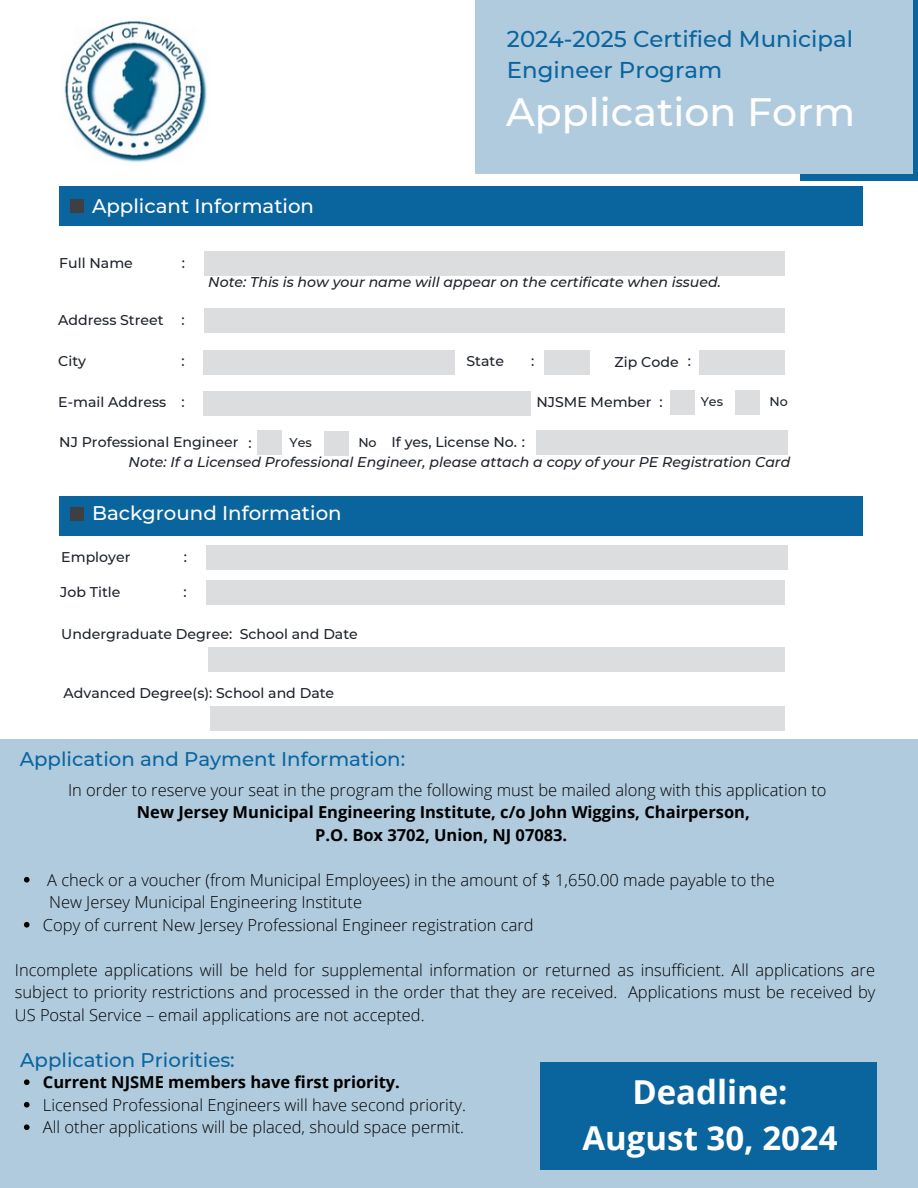
<style>
.page{position:relative;width:918px;height:1188px;background:#fff}
.page>*{position:absolute;margin:0;border:0;box-sizing:border-box;transform-origin:0 0}
.t1{font:500 39.45px "Montserrat";color:#fff}
.t2{font:700 33px/46.2px "Open Sans";color:#fff;text-align:center}
.t3{font:500 22.8px/31.5px "Montserrat";color:#0a659e}
.t4{font:500 19.8px "Montserrat";color:#0a659e}
.t5{font:500 19.8px "Montserrat";color:#fff}
.t6{font:300 16.5px/22.5px "Open Sans";color:#000;text-align:justify}
.t7{font:700 16.5px "Open Sans";color:#000}
.t8{font:500 14.1px "Montserrat";color:#1e232b}
.t9{font:italic 500 14.1px "Montserrat";color:#1e232b}
.t10{font:500 12.75px "Montserrat";color:#1e232b}
</style>
<div class="page">
<div style="left:0;top:739px;width:918px;height:449px;background:#b1cbde"></div>
<div style="left:59px;top:496px;width:804px;height:40px;background:#0a659e"></div>
<div style="left:59px;top:186px;width:804px;height:40px;background:#0a659e"></div>
<div style="left:203px;top:391px;width:327px;height:24px;background:#dcdddf"></div>
<div style="left:203px;top:350px;width:252px;height:24px;background:#dcdddf"></div>
<div style="left:204px;top:308px;width:581px;height:25px;background:#dcdddf"></div>
<div style="left:545px;top:350px;width:45px;height:24px;background:#dcdddf"></div>
<div style="left:699px;top:350px;width:86px;height:24px;background:#dcdddf"></div>
<div style="left:204px;top:252px;width:581px;height:24px;background:#dcdddf"></div>
<div style="left:800px;top:0;width:118px;height:181px;background:#0a659e"></div>
<div style="left:475px;top:0;width:438px;height:174px;background:#b1cbde"></div>
<div style="left:70px;top:507px;width:14px;height:13px;background:#3f3e43"></div>
<div style="left:70px;top:200px;width:14px;height:13px;background:#3f3e43"></div>
<img style="left:61px;top:21px;width:146px;height:142px">
<div style="left:670px;top:390px;width:25px;height:24px;background:#dcdddf"></div>
<div style="left:736px;top:390px;width:24px;height:24px;background:#dcdddf"></div>
<div style="left:206px;top:580px;width:579px;height:24px;background:#dcdddf"></div>
<div style="left:206px;top:545px;width:582px;height:24px;background:#dcdddf"></div>
<div style="left:325px;top:432px;width:24px;height:24px;background:#dcdddf"></div>
<div style="left:537px;top:431px;width:251px;height:24px;background:#dcdddf"></div>
<div style="left:208px;top:648px;width:577px;height:24px;background:#dcdddf"></div>
<div style="left:210px;top:706px;width:575px;height:24px;background:#dcdddf"></div>
<div style="left:540px;top:1062px;width:336px;height:107px;background:#0a659e"></div>
<svg style="left:24px;top:877px;width:6px;height:6px"></svg>
<svg style="left:24px;top:922px;width:6px;height:6px"></svg>
<svg style="left:24px;top:1079px;width:6px;height:6px"></svg>
<svg style="left:24px;top:1102px;width:6px;height:6px"></svg>
<svg style="left:24px;top:1124px;width:6px;height:6px"></svg>
<div style="left:258px;top:430px;width:24px;height:24px;background:#dcdddf"></div>
<p class="t5" style="left:92px;top:194px;width:223px">Applicant Information</p>
<p class="t8" style="left:59px;top:254px;width:75px">Full Name</p>
<p class="t8" style="left:182px;top:254px;width:5px">:</p>
<p class="t3" style="left:507px;top:23px;width:348px">2024-2025 Certified Municipal<br>Engineer Program</p>
<p class="t1" style="left:506px;top:87px;width:351px">Application Form</p>
<p class="t9" style="left:208px;top:274px;width:514px">Note: This is how your name will appear on the certificate when issued.</p>
<p class="t8" style="left:58px;top:311px;width:107px">Address Street</p>
<p class="t8" style="left:58px;top:353px;width:29px">City</p>
<p class="t8" style="left:615px;top:354px;width:66px">Zip Code</p>
<p class="t8" style="left:58px;top:394px;width:110px">E-mail Address</p>
<p class="t8" style="left:181px;top:311px;width:5px">:</p>
<p class="t8" style="left:181px;top:353px;width:5px">:</p>
<p class="t8" style="left:181px;top:394px;width:5px">:</p>
<p class="t8" style="left:466px;top:353px;width:39px">State</p>
<p class="t8" style="left:531px;top:353px;width:5px">:</p>
<p class="t8" style="left:688px;top:353px;width:5px">:</p>
<p class="t8" style="left:536px;top:393px;width:117px">NJSME Member</p>
<p class="t8" style="left:660px;top:393px;width:5px">:</p>
<p class="t10" style="left:701px;top:394px;width:24px">Yes</p>
<p class="t10" style="left:769px;top:394px;width:20px">No</p>
<p class="t8" style="left:59px;top:433px;width:181px">NJ Professional Engineer</p>
<p class="t8" style="left:248px;top:434px;width:5px">:</p>
<p class="t10" style="left:290px;top:435px;width:24px">Yes</p>
<p class="t10" style="left:358px;top:435px;width:20px">No</p>
<p class="t8" style="left:392px;top:434px;width:135px">If yes, License No. :</p>
<p class="t9" style="left:129px;top:454px;width:663px">Note: If a Licensed Professional Engineer, please attach a copy of your PE Registration Card</p>
<p class="t5" style="left:92px;top:501px;width:251px">Background Information</p>
<p class="t8" style="left:61px;top:548px;width:71px">Employer</p>
<p class="t8" style="left:60px;top:583px;width:62px">Job Title</p>
<p class="t8" style="left:184px;top:548px;width:5px">:</p>
<p class="t8" style="left:183px;top:583px;width:5px">:</p>
<p class="t8" style="left:61px;top:626px;width:298px">Undergraduate Degree: School and Date</p>
<p class="t8" style="left:64px;top:684px;width:272px">Advanced Degree(s): School and Date</p>
<p class="t4" style="left:20px;top:747px;width:387px">Application and Payment Information:</p>
<p class="t6" style="left:68px;top:778px;width:760px">In order to reserve your seat in the program the following must be mailed along with this application to</p>
<p class="t7" style="left:137px;top:801px;width:614px">New Jersey Municipal Engineering Institute, c/o John Wiggins, Chairperson,</p>
<p class="t7" style="left:315px;top:823px;width:254px">P.O. Box 3702, Union, NJ 07083.</p>
<p class="t6" style="left:47px;top:868px;width:729px">A check or a voucher (from Municipal Employees) in the amount of $ 1,650.00 made payable to the</p>
<p class="t6" style="left:43px;top:913px;width:492px">Copy of current New Jersey Professional Engineer registration card</p>
<p class="t6" style="left:49px;top:891px;width:314px">New Jersey Municipal Engineering Institute</p>
<p class="t6" style="left:15px;top:958px;width:862px">Incomplete applications will be held for supplemental information or returned as insufficient. All applications are subject to priority restrictions and processed in the order that they are received. Applications must be received by US Postal Service – email applications are not accepted.</p>
<p class="t4" style="left:20px;top:1048px;width:216px">Application Priorities:</p>
<p class="t2" style="left:583px;top:1068px;width:257px">Deadline:<br>August 30, 2024</p>
<p class="t7" style="left:43px;top:1071px;width:359px">Current NJSME members have first priority.</p>
<p class="t6" style="left:43px;top:1093px;width:425px">Licensed Professional Engineers will have second priority.</p>
<p class="t6" style="left:43px;top:1116px;width:423px">All other applications will be placed, should space permit.</p>
</div>
